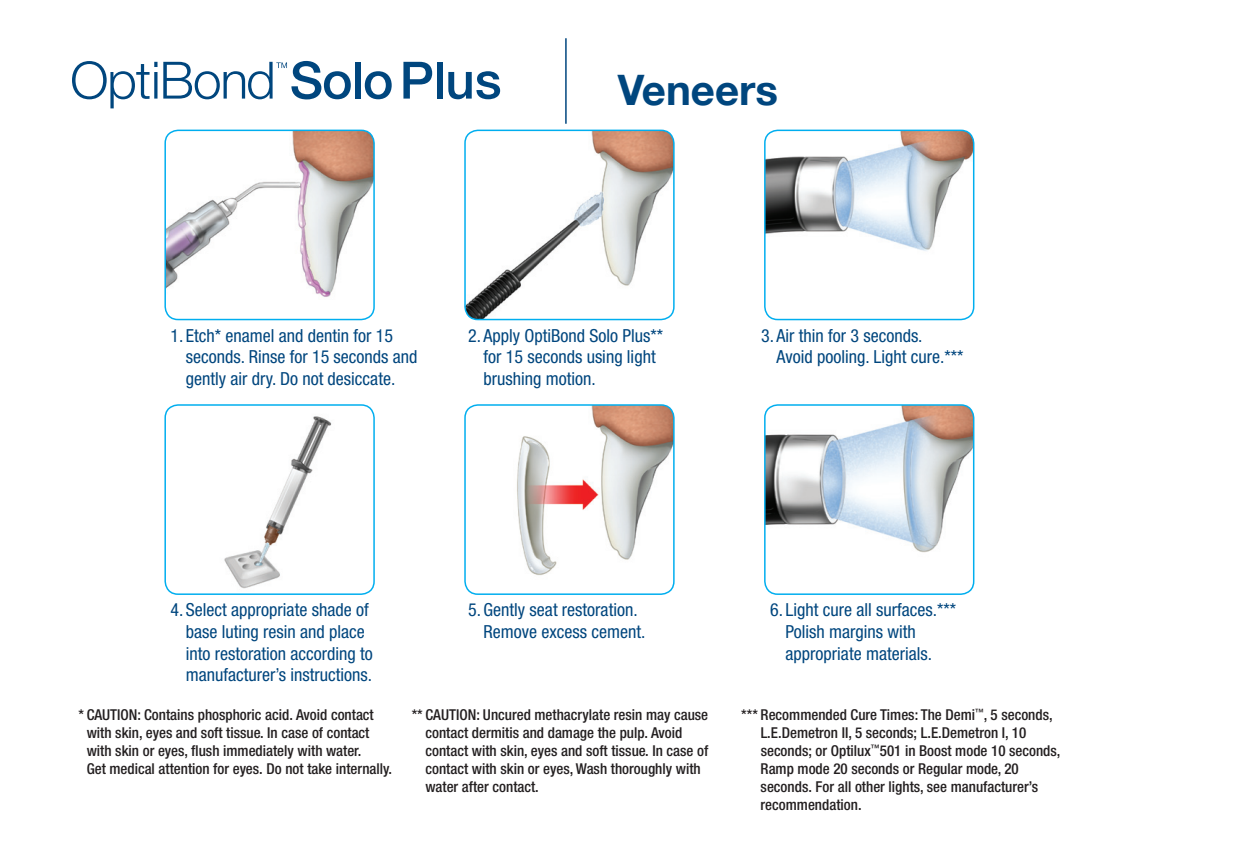
<style>
.page{position:relative;width:1242px;height:864px;background:#fff}
.page>*{position:absolute;margin:0;border:0;box-sizing:border-box;transform-origin:0 0}
.t1{font:700 42px "Helvetica Neue";color:#00467e}
.t2{font:condensed 18px/21.6px "Helvetica Neue";color:#00467e}
.t3{font:500 condensed 15px/18px "Helvetica Neue";color:#231f20}
</style>
<div class="page">
<img style="left:467px;top:407px;width:205px;height:187px">
<div style="left:464px;top:404px;width:211px;height:191px;border:2px solid #00aeef;border-radius:13px"></div>
<img style="left:167px;top:407px;width:165px;height:185px">
<div style="left:164px;top:404px;width:211px;height:191px;border:2px solid #00aeef;border-radius:13px"></div>
<img style="left:765px;top:405px;width:209px;height:189px">
<div style="left:764px;top:404px;width:210px;height:191px;border:2px solid #00aeef;border-radius:13px"></div>
<img style="left:165px;top:130px;width:209px;height:190px">
<div style="left:164px;top:130px;width:211px;height:190px;border:2px solid #00aeef;border-radius:13px"></div>
<img style="left:465px;top:130px;width:209px;height:190px">
<div style="left:464px;top:130px;width:211px;height:190px;border:2px solid #00aeef;border-radius:13px"></div>
<img style="left:765px;top:130px;width:209px;height:190px">
<div style="left:764px;top:130px;width:210px;height:190px;border:2px solid #00aeef;border-radius:13px"></div>
<hr style="left:565px;top:38px;width:2px;height:86px;background:#00467e">
<div style="left:355px;top:62px;width:6px;height:37px;background:#00467e"></div>
<svg style="left:365px;top:71px;width:27px;height:28px"></svg>
<svg style="left:403px;top:62px;width:29px;height:37px"></svg>
<div style="left:437px;top:62px;width:6px;height:37px;background:#00467e"></div>
<svg style="left:448px;top:71px;width:52px;height:28px"></svg>
<svg style="left:72px;top:61px;width:279px;height:47px"></svg>
<h1 class="t1" style="left:618px;top:64px;width:162px">Veneers</h1>
<p class="t2" style="left:186px;top:325px;width:233px;text-indent:-15px">1. Etch* enamel and dentin for 15 seconds. Rinse for 15 seconds and gently air dry. Do not desiccate.</p>
<p class="t2" style="left:483px;top:325px;width:181px;text-indent:-15px">2. Apply OptiBond Solo Plus** for 15 seconds using light brushing motion.</p>
<p class="t2" style="left:776px;top:325px;width:188px;text-indent:-15px">3.Air thin for 3 seconds.<br>Avoid pooling. Light cure.***</p>
<p class="t2" style="left:186px;top:599px;width:189px;text-indent:-15px">4. Select appropriate shade of base luting resin and place into restoration according to manufacturer’s instructions.</p>
<p class="t2" style="left:785px;top:599px;width:172px;text-indent:-15px">6.Light cure all surfaces.***<br>Polish margins with appropriate materials.</p>
<p class="t2" style="left:484px;top:599px;width:163px;text-indent:-15px">5.Gently seat restoration.<br>Remove excess cement.</p>
<p class="t3" style="left:87px;top:705px;width:307px;text-indent:-8px">* CAUTION: Contains phosphoric acid. Avoid contact with skin, eyes and soft tissue. In case of contact with skin or eyes, flush immediately with water.<br>Get medical attention for eyes. Do not take internally.</p>
<p class="t3" style="left:425px;top:705px;width:284px;text-indent:-14px">** CAUTION: Uncured methacrylate resin may cause contact dermitis and damage the pulp. Avoid contact with skin, eyes and soft tissue. In case of contact with skin or eyes, Wash thoroughly with water after contact.</p>
<p class="t3" style="left:761px;top:705px;width:301px;text-indent:-19px">*** Recommended Cure Times: The Demi<sup>™</sup>, 5 seconds, L.E.Demetron II, 5 seconds; L.E.Demetron I, 10 seconds; or Optilux<sup>™</sup>501 in Boost mode 10 seconds, Ramp mode 20 seconds or Regular mode, 20 seconds. For all other lights, see manufacturer’s recommendation.</p>
</div>
